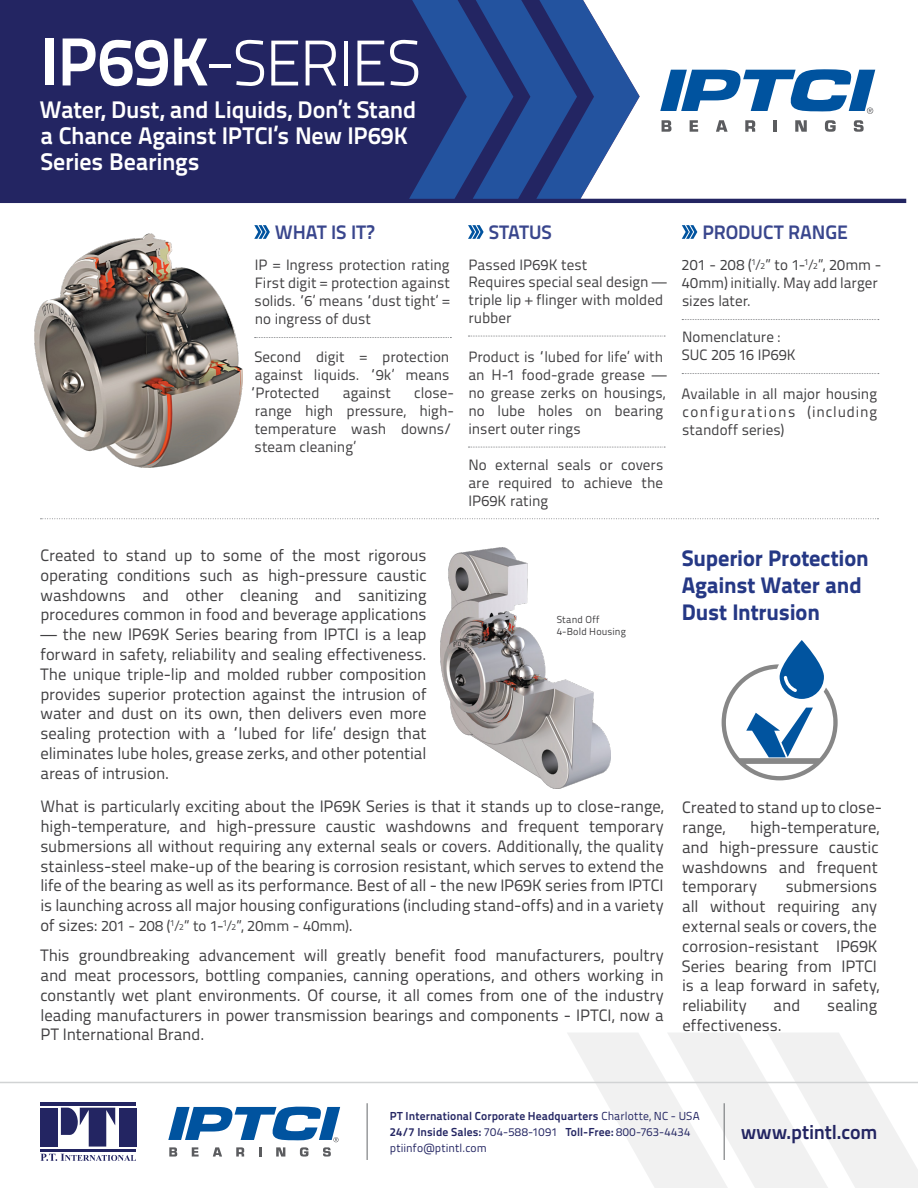
<style>
.page{position:relative;width:918px;height:1188px;background:#fff}
.page>*{position:absolute;margin:0;border:0;box-sizing:border-box;transform-origin:0 0}
.t1{font:300 64.35px "Titillium Text 22 L";letter-spacing:-.03em;color:#fff}
.t2{font:700 24px/25.8px "Titillium Text 22 L";letter-spacing:-.01em;color:#fff}
.t3{font:800 22.5px/27px "Titillium Text 22 L";letter-spacing:-.01em;color:#253885}
.t4{font:700 19.95px "Titillium Text 22 L";letter-spacing:-.005em;color:#232562}
.t5{font:700 19.5px "Titillium Text 22 L";letter-spacing:-.005em;color:#39468d}
.t6{font:16.5px/19.8px "Titillium Text 22 L";letter-spacing:-.005em;color:#414042;text-align:justify}
.t7{font:15px/18px "Titillium Text 22 L";color:#414042}
.t8{font:700 11.55px/16px "Titillium Text 22 L";letter-spacing:.01em;color:#232562}
.t9{font:10.05px/12.1px "Titillium Text 22 L";letter-spacing:.015em;color:#414042}
.s1{font-weight:700;font-size:67.95px}
.s2{font-size:67.95px}
.s3{font-weight:300}
.s4{font-size:8.7px}
.s5{font-size:16.5px}
.s6{font-weight:400}
</style>
<div class="page">
<svg style="left:567px;top:1033px;width:351px;height:155px;fill:#f1f1f1"></svg>
<div style="left:41px;top:1108px;width:17px;height:39px;background:#232562"></div>
<div style="left:119px;top:1108px;width:17px;height:39px;background:#232562"></div>
<svg style="left:61px;top:1108px;width:54px;height:39px"></svg>
<hr style="left:41px;top:1102px;width:95px;height:3px;background:#232562">
<hr style="left:41px;top:1149px;width:95px;height:3px;background:#232562">
<svg style="left:40px;top:1154px;width:96px;height:7px"></svg>
<hr style="left:367px;top:1103px;width:1px;height:57px;background:#808285">
<hr style="left:724px;top:1103px;width:1px;height:57px;background:#808285">
<div style="left:0;top:0;width:906px;height:203px;background:#232562"></div>
<svg style="left:640px;top:0;width:267px;height:199px"></svg>
<svg style="left:662px;top:120px;width:9px;height:12px"></svg>
<svg style="left:690px;top:120px;width:8px;height:12px"></svg>
<svg style="left:716px;top:120px;width:12px;height:12px"></svg>
<svg style="left:745px;top:120px;width:10px;height:12px"></svg>
<svg style="left:774px;top:120px;width:3px;height:12px"></svg>
<svg style="left:795px;top:120px;width:12px;height:12px"></svg>
<svg style="left:825px;top:120px;width:11px;height:12px"></svg>
<svg style="left:854px;top:120px;width:10px;height:12px"></svg>
<svg style="left:660px;top:69px;width:215px;height:45px"></svg>
<hr style="left:0;top:1082px;width:918px;height:1px;background:#d1d3d4">
<svg style="left:168px;top:1107px;width:172px;height:50px"></svg>
<svg style="left:409px;top:0;width:231px;height:199px;background:#3a5796"></svg>
<svg style="left:254px;top:225px;width:16px;height:14px"></svg>
<svg style="left:255px;top:337px;width:196px;height:1px"></svg>
<svg style="left:468px;top:225px;width:16px;height:14px"></svg>
<svg style="left:468px;top:336px;width:197px;height:1px"></svg>
<svg style="left:468px;top:447px;width:197px;height:1px"></svg>
<svg style="left:682px;top:225px;width:15px;height:14px"></svg>
<svg style="left:682px;top:319px;width:197px;height:1px"></svg>
<svg style="left:682px;top:373px;width:197px;height:1px"></svg>
<svg style="left:40px;top:518px;width:839px;height:1px"></svg>
<svg style="left:722px;top:640px;width:116px;height:140px"></svg>
<img style="left:441px;top:547px;width:170px;height:242px">
<img style="left:35px;top:234px;width:207px;height:234px">
<h1 class="t1" style="left:41px;top:16px;width:382px"><span class="s1">IP69K</span><span class="s2">-</span>SERIES</h1>
<h2 class="t2" style="left:40px;top:95px;width:378px">Water, Dust, and Liquids, Don’t Stand a Chance Against IPTCI’s New IP69K<br>Series Bearings</h2>
<p class="t5" style="left:275px;top:217px;width:101px">WHAT IS IT?</p>
<p class="t7" style="left:255px;top:255px;width:197px;text-align:justify">IP = Ingress protection rating First digit = protection against solids. “6’ means “dust tight’ = no ingress of dust</p>
<p class="t7" style="left:250px;top:347px;width:201px;text-align:justify">Second digit = protection against liquids. “9k’ means “Protected</p>
<p class="t7" style="left:255px;top:383px;width:201px;text-indent:160px">close&shy;range high pressure, high&shy;temperature wash downs/ steam cleaning’</p>
<p class="t7" style="left:343px;top:383px;width:50px">against</p>
<p class="t5" style="left:489px;top:217px;width:65px">STATUS</p>
<p class="t7" style="left:468px;top:256px;width:200px;line-height:16.5px">Passed IP69K test<br>Requires special seal design —</p>
<p class="t7" style="left:468px;top:290px;width:196px">triple lip + flinger with molded rubber</p>
<p class="t7" style="left:468px;top:347px;width:200px">Product is “lubed for life’ with an H-1 food-grade grease — no grease zerks on housings, no lube holes on bearing insert outer rings</p>
<p class="t7" style="left:468px;top:455px;width:196px;text-align:justify">No external seals or covers are required to achieve the IP69K rating</p>
<p class="t5" style="left:702px;top:217px;width:147px">PRODUCT RANGE</p>
<p class="t7" style="left:682px;top:255px;width:201px">201 - 208 (<sup>1</sup><span class="s3">/</span><span class="s4">2</span>” to 1-<sup>1</sup><span class="s3">/</span><span class="s4">2</span>”, 20mm -<br>40mm) initially. May add larger sizes later.</p>
<p class="t7" style="left:682px;top:327px;width:115px">Nomenclature :<br>SUC 205 16 IP69K</p>
<p class="t7" style="left:682px;top:384px;width:197px;text-align:justify">Available in all major housing configurations (including standoff series)</p>
<p class="t6" style="left:40px;top:544px;width:388px">Created to stand up to some of the most rigorous operating conditions such as high-pressure caustic washdowns and other cleaning and sanitizing procedures common in food and beverage applications</p>
<p class="t6" style="left:40px;top:624px;width:388px">— the new IP69K Series bearing from IPTCI is a leap forward in safety, reliability and sealing effectiveness.<br>The unique triple-lip and molded rubber composition provides superior protection against the intrusion of water and dust on its own, then delivers even more sealing protection with a “lubed for life’ design that eliminates lube holes, grease zerks, and other potential areas of intrusion.</p>
<p class="t6" style="left:40px;top:796px;width:625px">What is particularly exciting about the IP69K Series is that it stands up to close-range, high-temperature, and high-pressure caustic washdowns and frequent temporary submersions all without requiring any external seals or covers. Additionally, the quality stainless-steel make-up of the bearing is corrosion resistant, which serves to extend the life of the bearing as well as its performance. Best of all - the new IP69K series from IPTCI is launching across all major housing configurations (including stand-offs) and in a variety</p>
<p class="t7" style="left:40px;top:916px;width:314px"><span class="s5">of sizes:</span> 201 - 208 (<sup>1</sup><span class="s3">/</span><span class="s4">2</span>” to 1-<sup>1</sup><span class="s3">/</span><span class="s4">2</span>”, 20mm - 40mm)<span class="s5">.</span></p>
<p class="t6" style="left:41px;top:945px;width:625px">This groundbreaking advancement will greatly benefit food manufacturers, poultry and meat processors, bottling companies, canning operations, and others working in constantly wet plant environments. Of course, it all comes from one of the industry leading manufacturers in power transmission bearings and components - IPTCI, now a PT International Brand.</p>
<p class="t9" style="left:557px;top:613px;width:71px">Stand Off<br>4-Bold Housing</p>
<h3 class="t3" style="left:682px;top:543px;width:189px">Superior Protection<br>Against Water and<br>Dust Intrusion</h3>
<p class="t6" style="left:682px;top:797px;width:201px">Created to stand up to close&shy;range,</p>
<p class="t6" style="left:682px;top:816px;width:199px;text-indent:68px">high-temperature, and high-pressure caustic washdowns and frequent temporary</p>
<p class="t6" style="left:682px;top:876px;width:199px;text-align:left;text-indent:104px">submersions all without requiring any external seals or covers, the corrosion-resistant IP69K<br>Series bearing from IPTCI is a leap forward in safety, reliability</p>
<p class="t6" style="left:774px;top:995px;width:28px">and</p>
<p class="t6" style="left:827px;top:995px;width:52px">sealing</p>
<p class="t6" style="left:682px;top:1014px;width:101px">effectiveness.</p>
<p class="t8" style="left:390px;top:1107px;width:311px">PT International Corporate Headquarters <span class="s6">Charlotte, NC - USA<br></span>24/7 Inside Sales: <span class="s6">704-588-1091</span> Toll-Free: <span class="s6">800-763-4434 ptiinfo@ptintl.com</span></p>
<p class="t4" style="left:741px;top:1117px;width:138px">www.ptintl.com</p>
</div>
